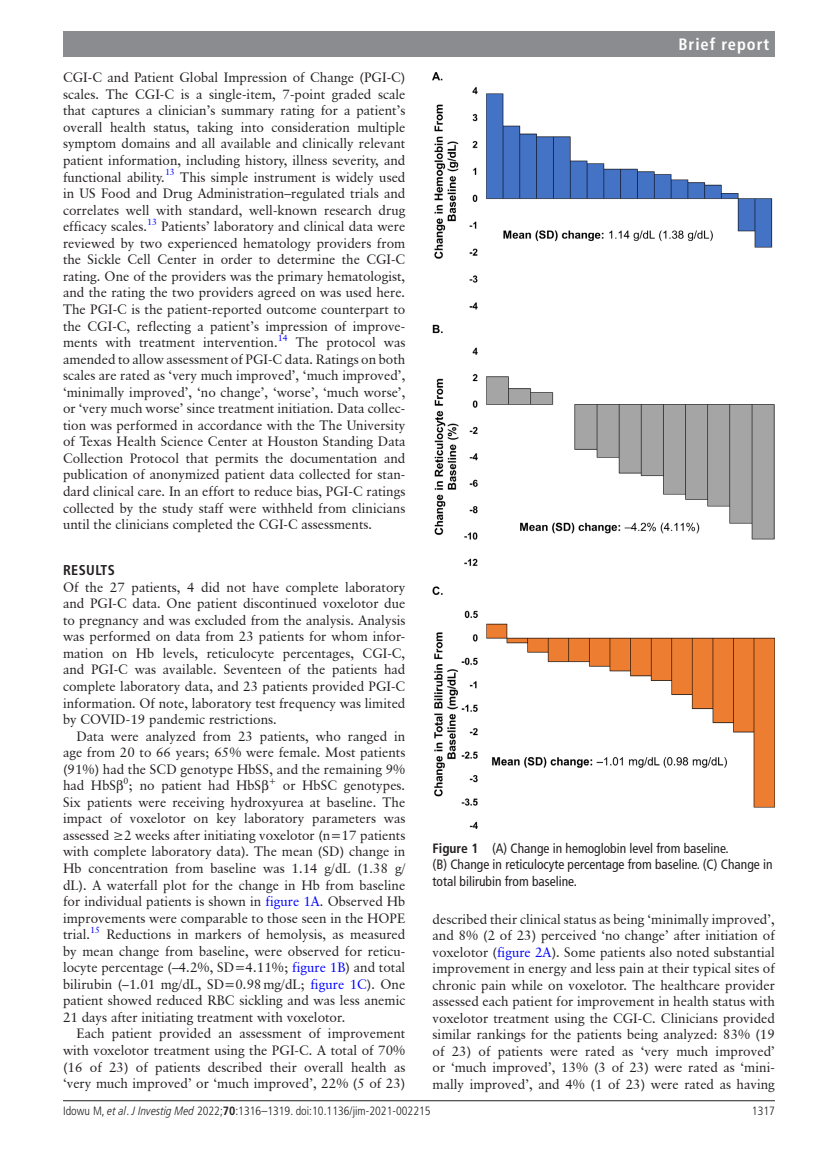
<style>
.page{position:relative;width:838px;height:1161px;background:#fff}
.page>*{position:absolute;margin:0;border:0;box-sizing:border-box;transform-origin:0 0}
.t1{font:700 condensed 16.5px "Frutiger LT Pro";letter-spacing:.055em;color:#fff}
.t2{font:700 condensed 14.25px "Frutiger LT Pro";letter-spacing:.025em;color:#231f20}
.t3{font:13.5px/16.5px "Classical Garamond BT";color:#231f20;text-align:justify}
.t4{font:condensed 13.5px/16.5px "Frutiger LT Pro";color:#231f20}
.t5{font:300 condensed 12px "Frutiger LT Pro";color:#231f20}
.t6{font:9px "Classical Garamond BT";color:#231f20}
.t7{font:9px "Classical Garamond BT";color:#00f}
.s1{color:#00f}
.s2{font-weight:700}
.s3{font-style:italic}
</style>
<div class="page">
<hr style="left:63px;top:1100px;width:712px;height:1px;background:#231f20">
<div style="left:63px;top:31px;width:712px;height:25px;background:#8a8c8f"></div>
<img style="left:432px;top:72px;width:343px;height:757px">
<p class="t3" style="left:63px;top:69px;width:344px">CGI-C and Patient Global Impression of Change (PGI-C) scales. The CGI-C is a single-item, 7-point graded scale that captures a clinician’s summary rating for a patient’s overall health status, taking into consideration multiple symptom domains and all available and clinically relevant patient information, including history, illness severity, and functional ability.<sup>13</sup> This simple instrument is widely used in US Food and Drug Administration–regulated trials and correlates well with standard, well-known research drug efficacy scales.<sup>13</sup> Patients’ laboratory and clinical data were reviewed by two experienced hematology providers from the Sickle Cell Center in order to determine the CGI-C rating. One of the providers was the primary hematologist, and the rating the two providers agreed on was used here.<br>The PGI-C is the patient-reported outcome counterpart to the CGI-C, reflecting a patient’s impression of improve&shy;ments with treatment intervention.<sup>14</sup> The protocol was amended to allow assessment of PGI-C data. Ratings on both scales are rated as ‘very much improved’, ‘much improved’, ‘minimally improved’, ‘no change’, ‘worse’, ‘much worse’, or ‘very much worse’ since treatment initiation. Data collec&shy;tion was performed in accordance with the The University of Texas Health Science Center at Houston Standing Data Collection Protocol that permits the documentation and publication of anonymized patient data collected for stan&shy;dard clinical care. In an effort to reduce bias, PGI-C ratings collected by the study staff were withheld from clinicians until the clinicians completed the CGI-C assessments.</p>
<p class="t2" style="left:63px;top:562px;width:53px">RESULTS</p>
<p class="t3" style="left:63px;top:578px;width:344px">Of the 27 patients, 4 did not have complete laboratory and PGI-C data. One patient discontinued voxelotor due to pregnancy and was excluded from the analysis. Analysis was performed on data from 23 patients for whom infor&shy;mation on Hb levels, reticulocyte percentages, CGI-C, and PGI-C was available. Seventeen of the patients had complete laboratory data, and 23 patients provided PGI-C information. Of note, laboratory test frequency was limited by COVID-19 pandemic restrictions.</p>
<p class="t3" style="left:63px;top:727px;width:344px;text-indent:14px">Data were analyzed from 23 patients, who ranged in age from 20 to 66 years; 65% were female. Most patients (91%) had the SCD genotype HbSS, and the remaining 9% had HbS</p>
<p class="t6" style="left:124px;top:775px;width:6px">0</p>
<p class="t3" style="left:129px;top:777px;width:134px">; no patient had HbS</p>
<p class="t6" style="left:269px;top:775px;width:9px">+</p>
<p class="t3" style="left:63px;top:777px;width:344px;text-indent:220px">or HbSC genotypes.<br>Six patients were receiving hydroxyurea at baseline. The impact of voxelotor on key laboratory parameters was assessed ≥2 weeks after initiating voxelotor (n=17 patients with complete laboratory data). The mean (SD) change in Hb concentration from baseline was 1.14 g/dL (1.38 g/ dL). A waterfall plot for the change in Hb from baseline for individual patients is shown in <span class="s1">figure 1A</span>. Observed Hb improvements were comparable to those seen in the HOPE trial.</p>
<p class="t7" style="left:90px;top:924px;width:11px">15</p>
<p class="t3" style="left:63px;top:926px;width:344px;text-indent:44px">Reductions in markers of hemolysis, as measured by mean change from baseline, were observed for reticu&shy;locyte percentage (–4.2%, SD=4.11%; <span class="s1">figure 1B</span>) and total bilirubin (–1.01 mg/dL, SD=0.98mg/dL; <span class="s1">figure 1C</span>). One patient showed reduced RBC sickling and was less anemic 21 days after initiating treatment with voxelotor.</p>
<p class="t3" style="left:63px;top:1025px;width:344px;text-indent:14px">Each patient provided an assessment of improvement with voxelotor treatment using the PGI-C. A total of 70% (16 of 23) of patients described their overall health as ‘very much improved’ or ‘much improved’, 22% (5 of 23)</p>
<p class="t1" style="left:678px;top:34px;width:92px">Brief report</p>
<p class="t4" style="left:432px;top:840px;width:341px"><span class="s2">Figure 1</span> (A) Change in hemoglobin level from baseline.<br>(B) Change in reticulocyte percentage from baseline. (C) Change in total bilirubin from baseline.</p>
<p class="t3" style="left:432px;top:911px;width:344px">described their clinical status as being ‘minimally improved’, and 8% (2 of 23) perceived ‘no change’ after initiation of voxelotor (<span class="s1">figure 2A</span>). Some patients also noted substantial improvement in energy and less pain at their typical sites of chronic pain while on voxelotor. The healthcare provider assessed each patient for improvement in health status with voxelotor treatment using the CGI-C. Clinicians provided similar rankings for the patients being analyzed: 83% (19 of 23) of patients were rated as ‘very much improved’ or ‘much improved’, 13% (3 of 23) were rated as ‘mini&shy;mally improved’, and 4% (1 of 23) were rated as having</p>
<p class="t5" style="left:63px;top:1104px;width:369px">Idowu M, <span class="s3">et al</span>. <span class="s3">J Investig Med</span> 2022;<span class="s2">70</span>:1316–1319. doi:10.1136/jim-2021-002215</p>
<p class="t5" style="left:752px;top:1104px;width:25px">1317</p>
</div>
